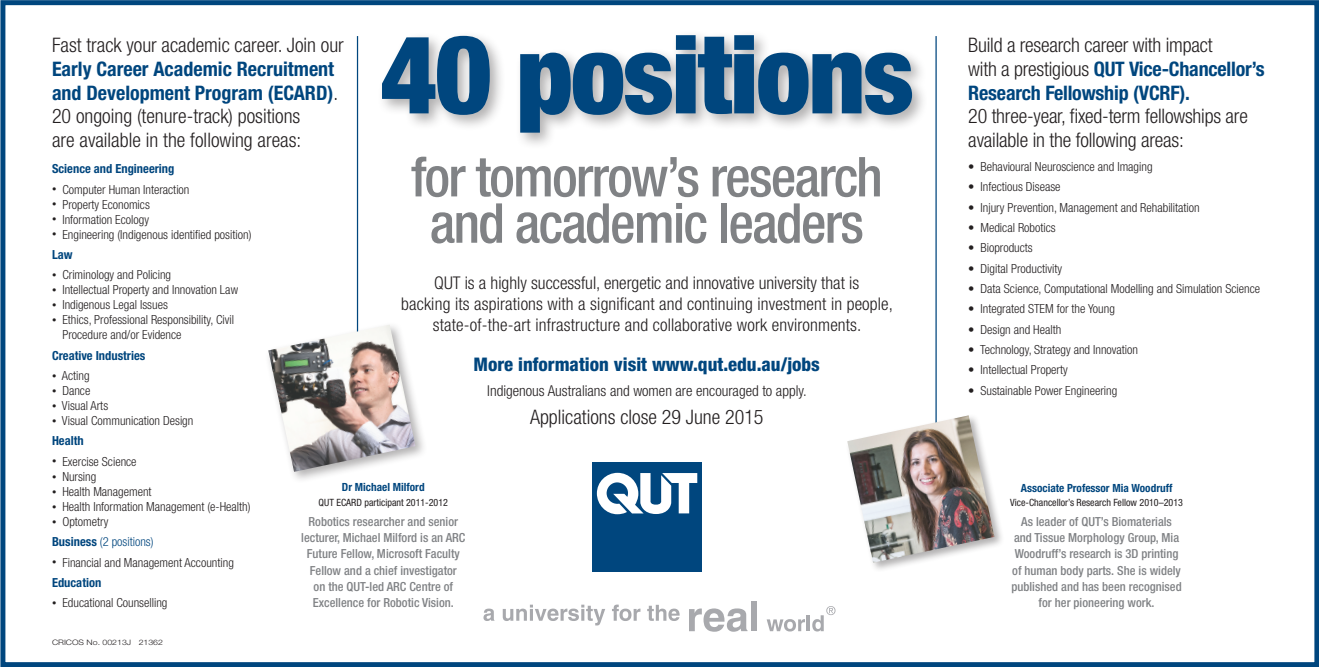
<style>
.page{position:relative;width:1319px;height:667px;background:#fff}
.page>*{position:absolute;margin:0;border:0;box-sizing:border-box;transform-origin:0 0}
.t1{font:900 condensed 109.38px "Helvetica Neue";letter-spacing:-.02em;color:#00467e}
.t2{font:500 condensed 55px/46.2px "Helvetica Neue";letter-spacing:-.03em;color:#808285;text-align:center}
.t3{font:300 condensed 20px/23.8px "Helvetica Neue";color:#231f20}
.t4{font:800 condensed 18.75px "Helvetica Neue";color:#00467e}
.t5{font:300 condensed 17.5px/21px "Helvetica Neue";letter-spacing:.01em;color:#231f20;text-align:center}
.t6{font:300 condensed 15px "Helvetica Neue";color:#231f20}
.t7{font:300 condensed 12.5px/20.2px "Helvetica Neue";color:#231f20}
.t8{font:500 condensed 12.5px/16.2px "Helvetica Neue";color:#808285;text-align:center}
.t9{font:700 condensed 12.5px "Helvetica Neue";color:#00467e}
.t10{font:300 condensed 12.5px/20.2px "Helvetica Neue";color:#00467e}
.t11{font:700 condensed 11.25px "Helvetica Neue";color:#00467e}
.t12{font:condensed 10px "Helvetica Neue";color:#231f20}
.t13{font:300 7.5px "Helvetica Neue";color:#231f20;scale:1.17 1}
.s1{font-weight:700;color:#00467e}
.s2{font-size:8.75px}
.s3{font-size:8.75px;color:#231f20}
.s4{color:#231f20}
.s5{font-weight:700}
</style>
<div class="page">
<div style="left:377px;top:30px;width:551px;height:119px;background:#231f20;opacity:.35"></div>
<div style="left:592px;top:462px;width:109px;height:109px;background:#00467e"></div>
<svg style="left:596px;top:472px;width:101px;height:42px"></svg>
<svg style="left:483px;top:608px;width:11px;height:12px"></svg>
<svg style="left:502px;top:604px;width:103px;height:21px"></svg>
<svg style="left:612px;top:604px;width:28px;height:16px"></svg>
<svg style="left:647px;top:604px;width:32px;height:16px"></svg>
<svg style="left:689px;top:608px;width:58px;height:23px"></svg>
<div style="left:751px;top:601px;width:6px;height:29px;background:#a8a9ad"></div>
<svg style="left:766px;top:619px;width:38px;height:12px"></svg>
<hr style="left:806px;top:615px;width:3px;height:15px;background:#a8a9ad">
<svg style="left:812px;top:606px;width:23px;height:25px"></svg>
<hr style="left:935px;top:36px;width:1px;height:412px;background:#00467e">
<hr style="left:357px;top:36px;width:1px;height:373px;background:#00467e">
<div style="left:845px;top:413px;width:159px;height:159px;background:#231f20;opacity:.35"></div>
<img style="left:847px;top:415px;width:147px;height:147px">
<div style="left:264px;top:320px;width:163px;height:163px;background:#231f20;opacity:.35"></div>
<img style="left:268px;top:324px;width:147px;height:147px">
<div style="left:0;top:0;width:1318px;height:666px;border:5px solid #00467e"></div>
<h3 class="t3" style="left:52px;top:33px;width:293px">Fast track your academic career. Join our</h3>
<h3 class="t3" style="left:52px;top:57px;width:288px"><span class="s1">Early Career Academic Recruitment and Development Program (ECARD)</span>.<br>20 ongoing (tenure-track) positions<br>are available in the following areas:</h3>
<h1 class="t1" style="left:380px;top:7px;width:535px">40 positions</h1>
<h3 class="t3" style="left:968px;top:33px;width:298px">Build a research career with impact<br>with a prestigious <span class="s1">QUT Vice-Chancellor’s<br>Research Fellowship (VCRF).</span></h3>
<h3 class="t3" style="left:968px;top:104px;width:281px">20 three-year, fixed-term fellowships are available in the following areas:</h3>
<p class="t9" style="left:52px;top:161px;width:124px">Science and Engineering</p>
<p class="t7" style="left:52px;top:179px;width:139px"><span class="s2">•</span> Computer Human Interaction</p>
<p class="t7" style="left:52px;top:194px;width:99px"><span class="s2">•</span> Property Economics</p>
<p class="t7" style="left:52px;top:209px;width:99px"><span class="s2">•</span> Information Ecology</p>
<p class="t7" style="left:52px;top:224px;width:201px"><span class="s2">•</span> Engineering (Indigenous identified position)<br><span class="s1">Law</span></p>
<p class="t7" style="left:52px;top:264px;width:121px"><span class="s2">•</span> Criminology and Policing</p>
<p class="t7" style="left:52px;top:279px;width:187px"><span class="s2">•</span> Intellectual Property and Innovation Law</p>
<p class="t7" style="left:52px;top:294px;width:117px"><span class="s2">•</span> Indigenous Legal Issues</p>
<p class="t7" style="left:62px;top:312px;width:173px;line-height:15px;text-indent:-10px"><span class="s2">•</span> Ethics, Professional Responsibility, Civil<br>Procedure and/or Evidence</p>
<p class="t9" style="left:52px;top:347px;width:95px">Creative Industries</p>
<p class="t7" style="left:52px;top:365px;width:39px"><span class="s2">•</span> Acting</p>
<p class="t7" style="left:52px;top:380px;width:40px"><span class="s2">•</span> Dance</p>
<p class="t7" style="left:52px;top:395px;width:58px"><span class="s2">•</span> Visual Arts</p>
<p class="t7" style="left:52px;top:410px;width:143px"><span class="s2">•</span> Visual Communication Design<br><span class="s1">Health</span></p>
<p class="t7" style="left:52px;top:451px;width:86px"><span class="s2">•</span> Exercise Science</p>
<p class="t7" style="left:52px;top:466px;width:46px"><span class="s2">•</span> Nursing</p>
<p class="t7" style="left:52px;top:481px;width:101px"><span class="s2">•</span> Health Management</p>
<p class="t7" style="left:52px;top:496px;width:200px"><span class="s2">•</span> Health Information Management (e-Health)</p>
<p class="t10" style="left:52px;top:511px;width:103px"><span class="s3">•</span> <span class="s4">Optometry<br></span><span class="s5">Business</span> (2 positions)</p>
<p class="t7" style="left:52px;top:551px;width:183px"><span class="s2">•</span> Financial and Management Accounting<br><span class="s1">Education</span></p>
<p class="t7" style="left:52px;top:592px;width:117px"><span class="s2">•</span> Educational Counselling</p>
<p class="t13" style="left:52px;top:637px;width:96px">CRICOS No. 00213J 21362</p>
<h2 class="t2" style="left:411px;top:153px;width:473px">for tomorrow’s research and academic leaders</h2>
<h3 class="t5" style="left:401px;top:271px;width:493px">QUT is a highly successful, energetic and innovative university that is<br>backing its aspirations with a significant and continuing investment in people, state-of-the-art infrastructure and collaborative work environments.</h3>
<h3 class="t4" style="left:473px;top:352px;width:348px">More information visit www.qut.edu.au/jobs</h3>
<p class="t6" style="left:487px;top:382px;width:321px">Indigenous Australians and women are encouraged to apply.</p>
<h3 class="t3" style="left:530px;top:404px;width:235px">Applications close 29 June 2015</h3>
<p class="t11" style="left:342px;top:480px;width:84px">Dr Michael Milford</p>
<p class="t12" style="left:318px;top:496px;width:131px">QUT ECARD participant 2011-2012</p>
<p class="t8" style="left:301px;top:512px;width:166px">Robotics researcher and senior lecturer, Michael Milford is an ARC<br>Future Fellow, Microsoft Faculty<br>Fellow and a chief investigator<br>on the QUT-led ARC Centre of<br>Excellence for Robotic Vision.</p>
<p class="t7" style="left:968px;top:156px;width:186px">• Behavioural Neuroscience and Imaging</p>
<p class="t7" style="left:968px;top:176px;width:94px">• Infectious Disease</p>
<p class="t7" style="left:968px;top:197px;width:233px">• Injury Prevention, Management and Rehabilitation</p>
<p class="t7" style="left:968px;top:217px;width:89px">• Medical Robotics</p>
<p class="t7" style="left:968px;top:237px;width:66px">• Bioproducts</p>
<p class="t7" style="left:968px;top:258px;width:95px">• Digital Productivity</p>
<p class="t7" style="left:968px;top:278px;width:293px">• Data Science, Computational Modelling and Simulation Science</p>
<p class="t7" style="left:968px;top:298px;width:148px">• Integrated STEM for the Young</p>
<p class="t7" style="left:968px;top:319px;width:94px">• Design and Health</p>
<p class="t7" style="left:968px;top:339px;width:171px">• Technology, Strategy and Innovation</p>
<p class="t7" style="left:968px;top:359px;width:101px">• Intellectual Property</p>
<p class="t7" style="left:968px;top:380px;width:150px">• Sustainable Power Engineering</p>
<p class="t11" style="left:1020px;top:481px;width:153px">Associate Professor Mia Woodruff</p>
<p class="t12" style="left:1010px;top:496px;width:174px">Vice-Chancellor’s Research Fellow 2010–2013</p>
<p class="t8" style="left:1011px;top:512px;width:172px">As leader of QUT’s Biomaterials and Tissue Morphology Group, Mia<br>Woodruff’s research is 3D printing of human body parts. She is widely published and has been recognised for her pioneering work.</p>
</div>
